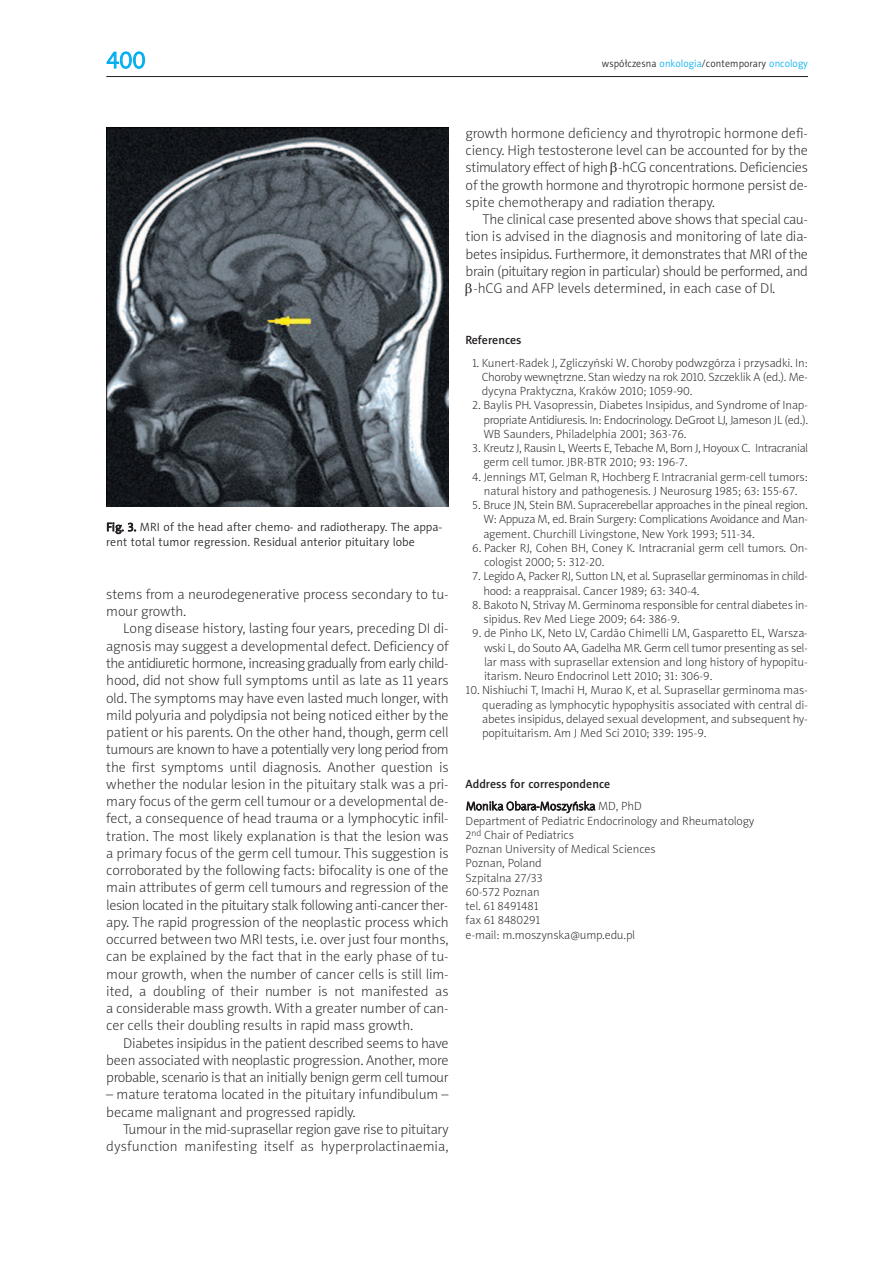
<style>
.page{position:relative;width:893px;height:1263px;background:#fff}
.page>*{position:absolute;margin:0;border:0;box-sizing:border-box;transform-origin:0 0}
.t1{font:24px "Naomi Sans EFNPS Light";color:#00aeef}
.t2{font:14.25px/17.2px "Naomi Sans EFNPS Thin";letter-spacing:-.015em;color:#231f20;text-align:justify}
.t3{font:12px/14.2px "Naomi Sans EFNPS Thin";color:#231f20;text-align:justify}
.t4{font:12px/15px "Naomi Sans EFNPS Light";letter-spacing:.015em;color:#231f20}
.t5{font:12px/14.2px "Naomi Sans EFNPS Thin";letter-spacing:-.02em;color:#231f20}
.t6{font:12px/14.2px "Naomi Sans EFNPS Thin";letter-spacing:-.025em;color:#231f20}
.t7{font:12px "Naomi Sans EFNPS Medium";color:#231f20}
.t8{font:10.5px "Naomi Sans EFNPS Light";letter-spacing:.015em;color:#231f20;scale:.95 1}
.s1{color:#00aeef}
</style>
<div class="page">
<hr style="left:106px;top:76px;width:702px;height:1px;background:#231f20">
<img style="left:106px;top:128px;width:343px;height:379px">
<h1 class="t1" style="left:106px;top:51px;width:40px">400</h1>
<p class="t8" style="left:602px;top:60px;width:218px">współczesna <span class="s1">onkologia</span>/contemporary <span class="s1">oncology</span></p>
<p class="t4" style="left:106px;top:521px;width:338px">Fig. 3. MRI of the head after chemo- and radiotherapy. The appa&shy;rent total tumor regression. Residual anterior pituitary lobe</p>
<p class="t2" style="left:106px;top:587px;width:344px">stems from a neurodegenerative process secondary to tu&shy;mour growth.</p>
<p class="t2" style="left:106px;top:621px;width:344px;text-indent:17px">Long disease history, lasting four years, preceding DI di&shy;agnosis may suggest a developmental defect. Deficiency of the antidiuretic hormone, increasing gradually from early child&shy;hood, did not show full symptoms until as late as 11 years old. The symptoms may have even lasted much longer, with mild polyuria and polydipsia not being noticed either by the patient or his parents. On the other hand, though, germ cell tumours are known to have a potentially very long period from the first symptoms until diagnosis. Another question is whether the nodular lesion in the pituitary stalk was a pri&shy;mary focus of the germ cell tumour or a developmental de&shy;fect, a consequence of head trauma or a lymphocytic infil&shy;tration. The most likely explanation is that the lesion was a primary focus of the germ cell tumour. This suggestion is corroborated by the following facts: bifocality is one of the main attributes of germ cell tumours and regression of the lesion located in the pituitary stalk following anti-cancer ther&shy;apy. The rapid progression of the neoplastic process which occurred between two MRI tests, i.e. over just four months, can be explained by the fact that in the early phase of tu&shy;mour growth, when the number of cancer cells is still lim&shy;ited, a doubling of their number is not manifested as a considerable mass growth. With a greater number of can&shy;cer cells their doubling results in rapid mass growth.</p>
<p class="t2" style="left:106px;top:1035px;width:344px;text-indent:17px">Diabetes insipidus in the patient described seems to have been associated with neoplastic progression. Another, more probable, scenario is that an initially benign germ cell tumour</p>
<p class="t2" style="left:106px;top:1087px;width:344px">– mature teratoma located in the pituitary infundibulum – became malignant and progressed rapidly.</p>
<p class="t2" style="left:106px;top:1121px;width:344px;text-align:right">Tumour in the mid-suprasellar region gave rise to pituitary dysfunction manifesting itself as hyperprolactinaemia,</p>
<p class="t2" style="left:466px;top:126px;width:344px">growth hormone deficiency and thyrotropic hormone defi&shy;ciency. High testosterone level can be accounted for by the stimulatory effect of high -hCG concentrations. Deficiencies of the growth hormone and thyrotropic hormone persist de&shy;spite chemotherapy and radiation therapy.</p>
<p class="t2" style="left:483px;top:212px;width:327px">The clinical case presented above shows that special cau-</p>
<p class="t2" style="left:466px;top:229px;width:343px">tion is advised in the diagnosis and monitoring of late dia-</p>
<p class="t2" style="left:466px;top:246px;width:344px">betes insipidus. Furthermore, it demonstrates that MRI of the</p>
<p class="t2" style="left:466px;top:264px;width:344px">brain (pituitary region in particular) should be performed, and</p>
<p class="t2" style="left:473px;top:281px;width:303px">-hCG and AFP levels determined, in each case of DI.</p>
<p class="t7" style="left:466px;top:335px;width:57px">References</p>
<p class="t3" style="left:482px;top:356px;width:328px;text-indent:-10px">1. Kunert-Radek J, Zgliczyński W. Choroby podwzgórza i przysadki. In:<br>Choroby wewnętrzne. Stan wiedzy na rok 2010. Szczeklik A (ed.). Me&shy;dycyna Praktyczna, Kraków 2010; 1059-90.</p>
<p class="t3" style="left:483px;top:399px;width:326px;text-indent:-11px">2. Baylis PH. Vasopressin, Diabetes Insipidus, and Syndrome of Inap&shy;propriate Antidiuresis. In: Endocrinology. DeGroot LJ, Jameson JL (ed.).<br>WB Saunders, Philadelphia 2001; 363-76.</p>
<p class="t6" style="left:483px;top:442px;width:326px;text-indent:-11px">3. Kreutz J, Rausin L, Weerts E, Tebache M, Born J, Hoyoux C. Intracranial germ cell tumor. JBR-BTR 2010; 93: 196-7.</p>
<p class="t3" style="left:472px;top:470px;width:337px;text-align:center">4. Jennings MT, Gelman R, Hochberg F. Intracranial germ-cell tumors: natural history and pathogenesis. J Neurosurg 1985; 63: 155-67.</p>
<p class="t3" style="left:483px;top:499px;width:326px;text-indent:-11px">5. Bruce JN, Stein BM. Supracerebellar approaches in the pineal region.<br>W: Appuza M, ed. Brain Surgery: Complications Avoidance and Man&shy;agement. Churchill Livingstone, New York 1993; 511-34.</p>
<p class="t3" style="left:484px;top:542px;width:325px;text-indent:-12px">6. Packer RJ, Cohen BH, Coney K. Intracranial germ cell tumors. On&shy;cologist 2000; 5: 312-20.</p>
<p class="t5" style="left:483px;top:570px;width:326px;text-indent:-11px">7. Legido A, Packer RJ, Sutton LN, et al. Suprasellar germinomas in child&shy;hood: a reappraisal. Cancer 1989; 63: 340-4.</p>
<p class="t3" style="left:484px;top:599px;width:326px;text-indent:-11px">8. Bakoto N, Strivay M. Germinoma responsible for central diabetes in&shy;sipidus. Rev Med Liege 2009; 64: 386-9.</p>
<p class="t3" style="left:484px;top:627px;width:325px;text-indent:-12px">9. de Pinho LK, Neto LV, Cardăo Chimelli LM, Gasparetto EL, Warsza&shy;wski L, do Souto AA, Gadelha MR. Germ cell tumor presenting as sel&shy;lar mass with suprasellar extension and long history of hypopitu&shy;itarism. Neuro Endocrinol Lett 2010; 31: 306-9.</p>
<p class="t3" style="left:482px;top:684px;width:327px;text-indent:-17px">10. Nishiuchi T, Imachi H, Murao K, et al. Suprasellar germinoma mas&shy;querading as lymphocytic hypophysitis associated with central di&shy;abetes insipidus, delayed sexual development, and subsequent hy&shy;popituitarism. Am J Med Sci 2010; 339: 195-9.</p>
<p class="t7" style="left:466px;top:779px;width:146px">Address for correspondence</p>
<p class="t3" style="left:466px;top:800px;width:290px;text-align:left">Monika Obara-Moszyńska MD, PhD<br>Department of Pediatric Endocrinology and Rheumatology<br>2<sup>nd</sup> Chair of Pediatrics<br>Poznan University of Medical Sciences<br>Poznan, Poland<br>Szpitalna 27/33<br>60-572 Poznan<br>tel. 61 8491481<br>fax 61 8480291<br>e-mail: m.moszynska@ump.edu.pl</p>
</div>
